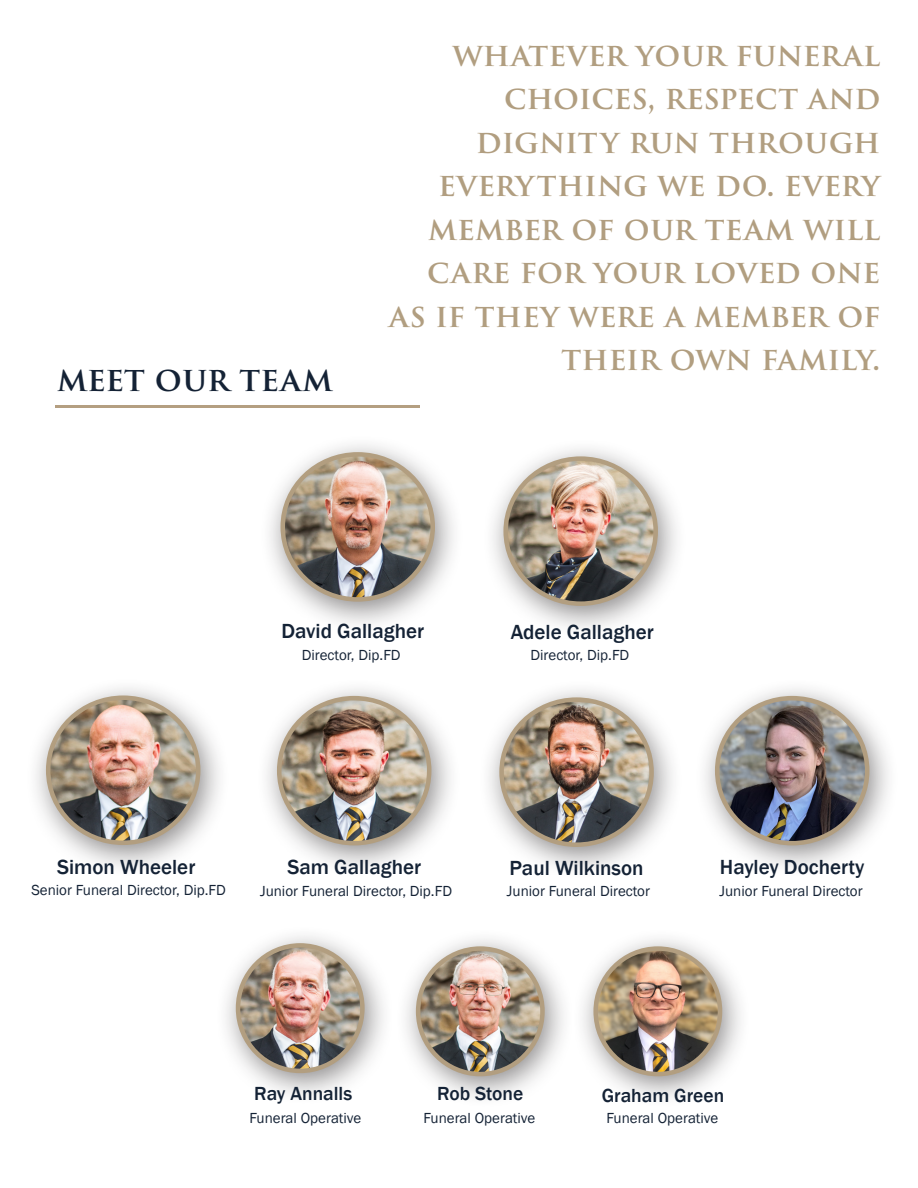
<style>
.page{position:relative;width:918px;height:1188px;background:#fff}
.page>*{position:absolute;margin:0;border:0;box-sizing:border-box;transform-origin:0 0}
.t1{font:600 33px "Trajan Pro 3";letter-spacing:.005em;color:#142235}
.t2{font:600 31.5px/43.5px "Trajan Pro 3";color:#b19e80;text-align:right}
.t3{font:500 21px "Franklin Gothic";color:#142235}
.t4{font:500 19.5px "Franklin Gothic";color:#142235}
.t5{font:15px "Franklin Gothic";color:#142235}
</style>
<div class="page">
<div style="left:25px;top:678px;width:204px;height:199px;background:#231f20;opacity:.51"></div>
<img style="left:48px;top:698px;width:150px;height:145px">
<div style="left:46px;top:695px;width:154px;height:150px;border:4px solid #b29e80;border-radius:50%"></div>
<div style="left:256px;top:678px;width:204px;height:200px;background:#231f20;opacity:.51"></div>
<img style="left:279px;top:698px;width:150px;height:145px">
<div style="left:277px;top:696px;width:154px;height:149px;border:4px solid #b29e80;border-radius:50%"></div>
<div style="left:216px;top:926px;width:178px;height:179px;background:#231f20;opacity:.51"></div>
<img style="left:238px;top:945px;width:124px;height:126px">
<div style="left:236px;top:943px;width:129px;height:130px;border:4px solid #b29e80;border-radius:50%"></div>
<div style="left:396px;top:929px;width:178px;height:180px;background:#231f20;opacity:.51"></div>
<img style="left:418px;top:949px;width:124px;height:125px">
<div style="left:416px;top:946px;width:129px;height:130px;border:4px solid #b29e80;border-radius:50%"></div>
<div style="left:573px;top:929px;width:178px;height:180px;background:#231f20;opacity:.51"></div>
<img style="left:596px;top:949px;width:124px;height:125px">
<div style="left:593px;top:946px;width:129px;height:130px;border:4px solid #b29e80;border-radius:50%"></div>
<div style="left:260px;top:434px;width:204px;height:200px;background:#231f20;opacity:.51"></div>
<img style="left:283px;top:454px;width:150px;height:145px">
<div style="left:280px;top:452px;width:155px;height:150px;border:4px solid #b29e80;border-radius:50%"></div>
<div style="left:483px;top:439px;width:204px;height:199px;background:#231f20;opacity:.51"></div>
<img style="left:506px;top:459px;width:150px;height:145px">
<div style="left:503px;top:456px;width:155px;height:150px;border:4px solid #b29e80;border-radius:50%"></div>
<hr style="left:56px;top:405px;width:364px;height:3px;background:#b49f81">
<div style="left:479px;top:680px;width:204px;height:199px;background:#231f20;opacity:.51"></div>
<img style="left:502px;top:700px;width:150px;height:145px">
<div style="left:499px;top:697px;width:155px;height:150px;border:4px solid #b29e80;border-radius:50%"></div>
<div style="left:694px;top:678px;width:204px;height:200px;background:#231f20;opacity:.51"></div>
<img style="left:717px;top:698px;width:150px;height:145px">
<div style="left:715px;top:696px;width:154px;height:149px;border:4px solid #b29e80;border-radius:50%"></div>
<p class="t1" style="left:57px;top:355px;width:277px">MEET OUR TEAM</p>
<p class="t2" style="left:389px;top:33px;width:493px">WHATEVER YOUR FUNERAL<br>CHOICES, RESPECT AND<br>DIGNITY RUN THROUGH<br>EVERYTHING WE DO. EVERY<br>MEMBER OF OUR TEAM WILL<br>CARE FOR YOUR LOVED ONE<br>AS IF THEY WERE A MEMBER OF<br>THEIR OWN FAMILY.</p>
<p class="t3" style="left:281px;top:618px;width:144px">David Gallagher</p>
<p class="t5" style="left:302px;top:646px;width:100px">Director, Dip.FD</p>
<p class="t3" style="left:511px;top:619px;width:145px">Adele Gallagher</p>
<p class="t5" style="left:530px;top:646px;width:100px">Director, Dip.FD</p>
<p class="t3" style="left:57px;top:854px;width:140px">Simon Wheeler</p>
<p class="t5" style="left:31px;top:881px;width:196px">Senior Funeral Director, Dip.FD</p>
<p class="t3" style="left:287px;top:854px;width:135px">Sam Gallagher</p>
<p class="t5" style="left:260px;top:882px;width:193px">Junior Funeral Director, Dip.FD</p>
<p class="t3" style="left:510px;top:855px;width:136px">Paul Wilkinson</p>
<p class="t5" style="left:507px;top:882px;width:145px">Junior Funeral Director</p>
<p class="t3" style="left:720px;top:854px;width:146px">Hayley Docherty</p>
<p class="t5" style="left:720px;top:882px;width:145px">Junior Funeral Director</p>
<p class="t4" style="left:254px;top:1081px;width:100px">Ray Annalls</p>
<p class="t4" style="left:437px;top:1082px;width:88px">Rob Stone</p>
<p class="t4" style="left:602px;top:1083px;width:124px">Graham Green</p>
<p class="t5" style="left:250px;top:1109px;width:113px">Funeral Operative</p>
<p class="t5" style="left:424px;top:1109px;width:113px">Funeral Operative</p>
<p class="t5" style="left:607px;top:1109px;width:113px">Funeral Operative</p>
</div>
